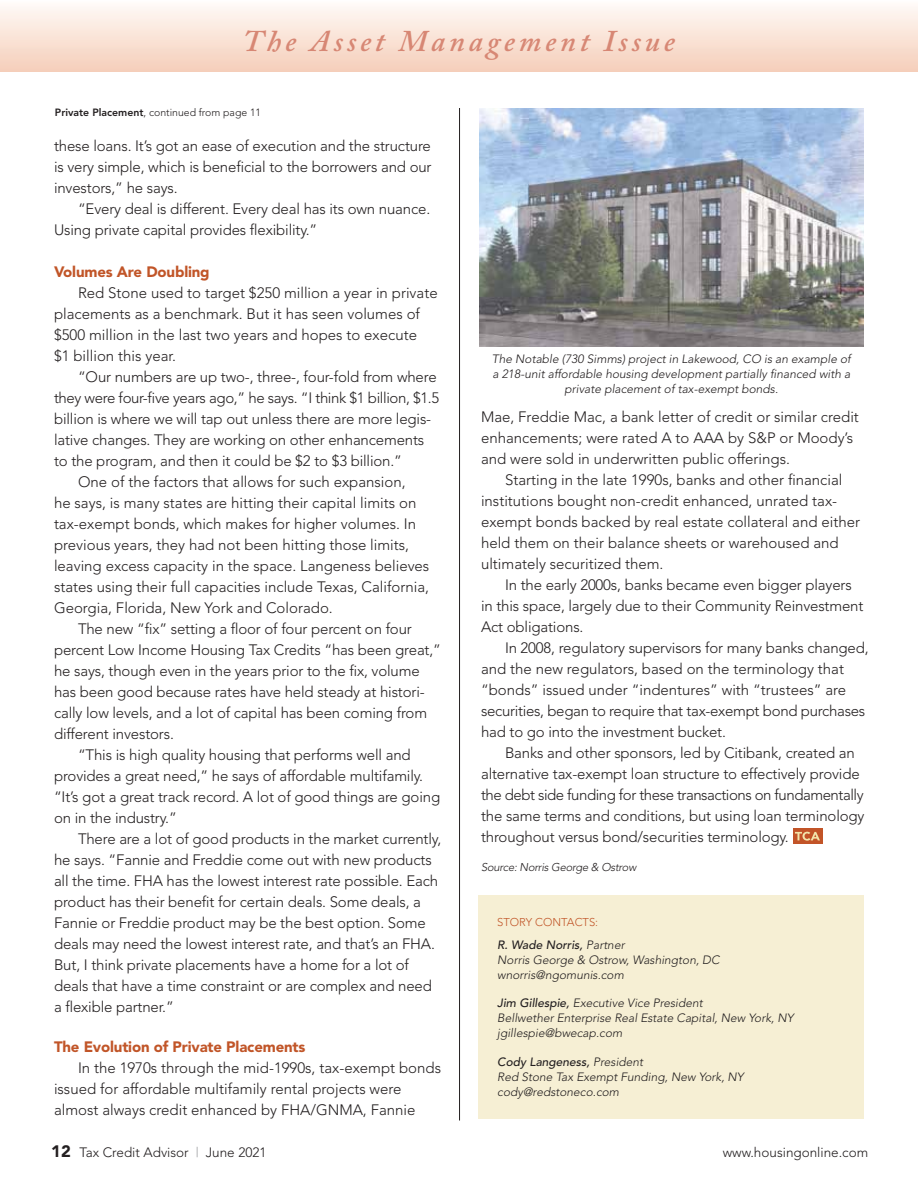
<style>
.page{position:relative;width:918px;height:1188px;background:#fff}
.page>*{position:absolute;margin:0;border:0;box-sizing:border-box;transform-origin:0 0}
.t1{font:italic 600 30px "Adobe Caslon";letter-spacing:.13em;color:#d78774}
.t2{font:300 15px/21px "Avenir";letter-spacing:-.01em;color:#231f20}
.t3{font:900 15px "Avenir";letter-spacing:-.01em;color:#c15528}
.t4{font:300 13.5px "Avenir";color:#231f20}
.t5{font:italic 300 12px/15px "Avenir";color:#231f20}
.t6{font:italic 300 11.25px "Avenir";letter-spacing:-.02em;color:#231f20}
.t7{font:300 11.25px "Avenir";color:#c15528}
.t8{font:300 10.5px "Avenir";color:#231f20}
.s1{font-weight:800}
.s2{font-weight:500}
.s3{font-weight:900;font-size:16.5px}
.s4{color:#939598}
</style>
<div class="page">
<div style="left:478px;top:896px;width:386px;height:223px;background:#f6efd4"></div>
<hr style="left:459px;top:108px;width:1px;height:1012px;background:#231f20">
<div style="left:793px;top:828px;width:29px;height:16px;background:#c25428"></div>
<svg style="left:795px;top:832px;width:25px;height:9px"></svg>
<div style="left:0;top:0;width:918px;height:71px;background:linear-gradient(to bottom,#fffcfa,#f5ceba)"></div>
<img style="left:480px;top:108px;width:384px;height:239px">
<h1 class="t1" style="left:243px;top:25px;width:434px">The Asset Management Issue</h1>
<p class="t8" style="left:55px;top:106px;width:208px"><span class="s1">Private Placement</span>, continued from page 11</p>
<p class="t2" style="left:54px;top:135px;width:379px;text-align:justify">these loans. It’s got an ease of execution and the structure is very simple, which is beneficial to the borrowers and our investors,” he says.</p>
<p class="t2" style="left:54px;top:198px;width:378px;text-indent:24px">“Every deal is different. Every deal has its own nuance.<br>Using private capital provides flexibility.”</p>
<p class="t3" style="left:54px;top:263px;width:157px">Volumes Are Doubling</p>
<p class="t2" style="left:54px;top:282px;width:385px;text-indent:24px">Red Stone used to target $250 million a year in private placements as a benchmark. But it has seen volumes of $500 million in the last two years and hopes to execute<br>$1 billion this year.</p>
<p class="t2" style="left:78px;top:366px;width:360px">“Our numbers are up two-, three-, four-fold from where</p>
<p class="t2" style="left:54px;top:387px;width:387px">they were four-five years ago,” he says. “I think $1 billion, $1.5</p>
<p class="t2" style="left:54px;top:408px;width:379px">billion is where we will tap out unless there are more legis-</p>
<p class="t2" style="left:54px;top:429px;width:372px">lative changes. They are working on other enhancements</p>
<p class="t2" style="left:54px;top:450px;width:350px">to the program, and then it could be $2 to $3 billion.”</p>
<p class="t2" style="left:78px;top:471px;width:329px">One of the factors that allows for such expansion,</p>
<p class="t2" style="left:54px;top:492px;width:364px">he says, is many states are hitting their capital limits on</p>
<p class="t2" style="left:54px;top:513px;width:364px">tax-exempt bonds, which makes for higher volumes. In</p>
<p class="t2" style="left:54px;top:534px;width:357px">previous years, they had not been hitting those limits,</p>
<p class="t2" style="left:54px;top:555px;width:377px">leaving excess capacity in the space. Langeness believes</p>
<p class="t2" style="left:54px;top:576px;width:377px">states using their full capacities include Texas, California,</p>
<p class="t2" style="left:54px;top:597px;width:280px">Georgia, Florida, New York and Colorado.</p>
<p class="t2" style="left:78px;top:618px;width:335px">The new “fix” setting a floor of four percent on four</p>
<p class="t2" style="left:54px;top:639px;width:389px">percent Low Income Housing Tax Credits “has been great,”</p>
<p class="t2" style="left:54px;top:660px;width:367px">he says, though even in the years prior to the fix, volume</p>
<p class="t2" style="left:54px;top:681px;width:372px">has been good because rates have held steady at histori-</p>
<p class="t2" style="left:54px;top:702px;width:375px">cally low levels, and a lot of capital has been coming from</p>
<p class="t2" style="left:54px;top:723px;width:121px">different investors.</p>
<p class="t2" style="left:78px;top:744px;width:334px">“This is high quality housing that performs well and</p>
<p class="t2" style="left:54px;top:765px;width:371px">provides a great need,” he says of affordable multifamily.</p>
<p class="t2" style="left:54px;top:786px;width:388px">“It’s got a great track record. A lot of good things are going</p>
<p class="t2" style="left:54px;top:807px;width:124px">on in the industry.”</p>
<p class="t2" style="left:78px;top:828px;width:365px">There are a lot of good products in the market currently,</p>
<p class="t2" style="left:54px;top:849px;width:379px">he says. “Fannie and Freddie come out with new products</p>
<p class="t2" style="left:54px;top:870px;width:386px">all the time. FHA has the lowest interest rate possible. Each</p>
<p class="t2" style="left:54px;top:891px;width:369px">product has their benefit for certain deals. Some deals, a</p>
<p class="t2" style="left:54px;top:912px;width:373px">Fannie or Freddie product may be the best option. Some</p>
<p class="t2" style="left:54px;top:933px;width:382px">deals may need the lowest interest rate, and that’s an FHA.</p>
<p class="t2" style="left:54px;top:954px;width:357px">But, I think private placements have a home for a lot of</p>
<p class="t2" style="left:54px;top:975px;width:379px">deals that have a time constraint or are complex and need</p>
<p class="t2" style="left:54px;top:996px;width:121px">a flexible partner.”</p>
<p class="t3" style="left:54px;top:1038px;width:253px">The Evolution of Private Placements</p>
<p class="t2" style="left:54px;top:1058px;width:389px;text-indent:24px">In the 1970s through the mid-1990s, tax-exempt bonds issued for affordable multifamily rental projects were almost always credit enhanced by FHA/GNMA, Fannie</p>
<p class="t5" style="left:492px;top:352px;width:360px;text-align:center">The Notable (730 Simms) project in Lakewood, CO is an example of a 218-unit affordable housing development partially financed with a private placement of tax-exempt bonds.</p>
<p class="t2" style="left:481px;top:407px;width:379px">Mae, Freddie Mac, a bank letter of credit or similar credit enhancements; were rated A to AAA by S&amp;P or Moody’s and were sold in underwritten public offerings.</p>
<p class="t2" style="left:481px;top:470px;width:381px;text-indent:24px">Starting in the late 1990s, banks and other financial institutions bought non-credit enhanced, unrated tax&shy;exempt bonds backed by real estate collateral and either held them on their balance sheets or warehoused and ultimately securitized them.</p>
<p class="t2" style="left:481px;top:575px;width:384px;text-indent:24px">In the early 2000s, banks became even bigger players in this space, largely due to their Community Reinvestment<br>Act obligations.</p>
<p class="t2" style="left:481px;top:638px;width:389px;text-indent:24px">In 2008, regulatory supervisors for many banks changed, and the new regulators, based on the terminology that “bonds” issued under “indentures” with “trustees” are securities, began to require that tax-exempt bond purchases had to go into the investment bucket.</p>
<p class="t2" style="left:481px;top:743px;width:385px;text-indent:24px">Banks and other sponsors, led by Citibank, created an alternative tax-exempt loan structure to effectively provide the debt side funding for these transactions on fundamentally the same terms and conditions, but using loan terminology throughout versus bond/securities terminology.</p>
<p class="t6" style="left:481px;top:860px;width:157px">Source: Norris George &amp; Ostrow</p>
<p class="t7" style="left:497px;top:916px;width:103px">STORY CONTACTS:</p>
<p class="t5" style="left:497px;top:937px;width:224px"><span class="s2">R. Wade Norris,</span> Partner<br>Norris George &amp; Ostrow, Washington, DC wnorris@ngomunis.com</p>
<p class="t5" style="left:497px;top:996px;width:298px"><span class="s2">Jim Gillespie,</span> Executive Vice President<br>Bellwether Enterprise Real Estate Capital, New York, NY jgillespie@bwecap.com</p>
<p class="t5" style="left:497px;top:1054px;width:248px"><span class="s2">Cody Langeness,</span> President<br>Red Stone Tax Exempt Funding, New York, NY cody@redstoneco.com</p>
<p class="t4" style="left:51px;top:1144px;width:217px"><span class="s3">12</span> Tax Credit Advisor <span class="s4">|</span> June 2021</p>
<p class="t4" style="left:723px;top:1144px;width:147px">www.housingonline.com</p>
</div>
